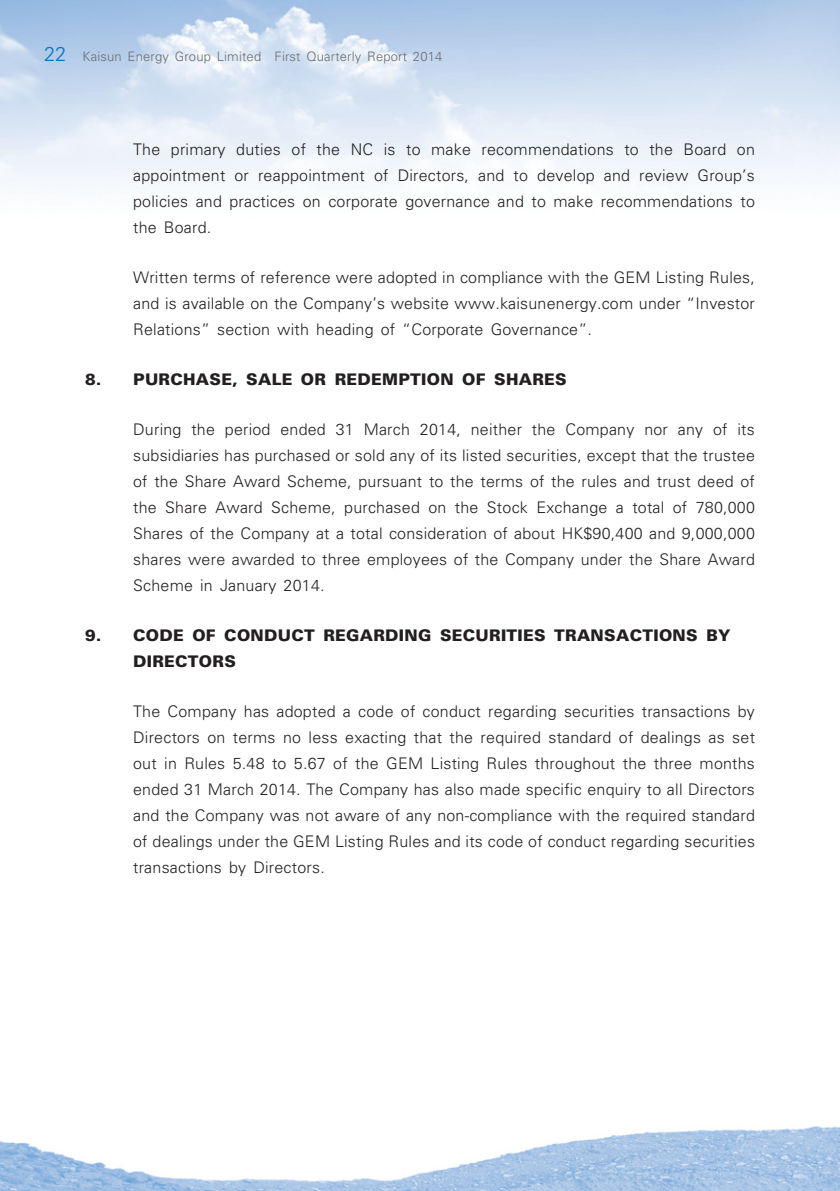
<style>
.page{position:relative;width:840px;height:1191px;background:#fff}
.page>*{position:absolute;margin:0;border:0;box-sizing:border-box;transform-origin:0 0}
._12___P2{font:300 16px/26px "Univers LT Std";letter-spacing:.015em;color:#231f20;text-align:justify}
._04___H2{font:900 16px/26px "Univers LT Std";letter-spacing:.015em;color:#231f20}
.t1{font:300 13px "Univers LT Std";letter-spacing:.015em;color:#6c6d70}
.s1{font-size:20px;color:#0079c2}
</style>
<div class="page">
<img style="left:0;top:0;width:839px;height:185px">
<img style="left:0;top:1126px;width:839px;height:65px">
<p class="t1" style="left:44px;top:48px;width:399px"><span class="s1">22</span> Kaisun Energy Group Limited First Quarterly Report 2014</p>
<p class="_12___P2" style="left:133px;top:136px;width:623px">The primary duties of the NC is to make recommendations to the Board on appointment or reappointment of Directors, and to develop and review Group’s policies and practices on corporate governance and to make recommendations to the Board.</p>
<p class="_12___P2" style="left:133px;top:264px;width:623px">Written terms of reference were adopted in compliance with the GEM Listing Rules, and is available on the Company’s website www.kaisunenergy.com under “Investor Relations” section with heading of “Corporate Governance”.</p>
<p class="_04___H2" style="left:85px;top:366px;width:483px">8. PURCHASE, SALE OR REDEMPTION OF SHARES</p>
<p class="_12___P2" style="left:133px;top:416px;width:623px">During the period ended 31 March 2014, neither the Company nor any of its subsidiaries has purchased or sold any of its listed securities, except that the trustee of the Share Award Scheme, pursuant to the terms of the rules and trust deed of the Share Award Scheme, purchased on the Stock Exchange a total of 780,000<br>Shares of the Company at a total consideration of about HK$90,400 and 9,000,000 shares were awarded to three employees of the Company under the Share Award Scheme in January 2014.</p>
<p class="_04___H2" style="left:133px;top:622px;width:598px;text-indent:-48px">9. CODE OF CONDUCT REGARDING SECURITIES TRANSACTIONS BY<br>DIRECTORS</p>
<p class="_12___P2" style="left:133px;top:698px;width:623px">The Company has adopted a code of conduct regarding securities transactions by Directors on terms no less exacting that the required standard of dealings as set out in Rules 5.48 to 5.67 of the GEM Listing Rules throughout the three months ended 31 March 2014. The Company has also made specific enquiry to all Directors and the Company was not aware of any non-compliance with the required standard of dealings under the GEM Listing Rules and its code of conduct regarding securities transactions by Directors.</p>
</div>
